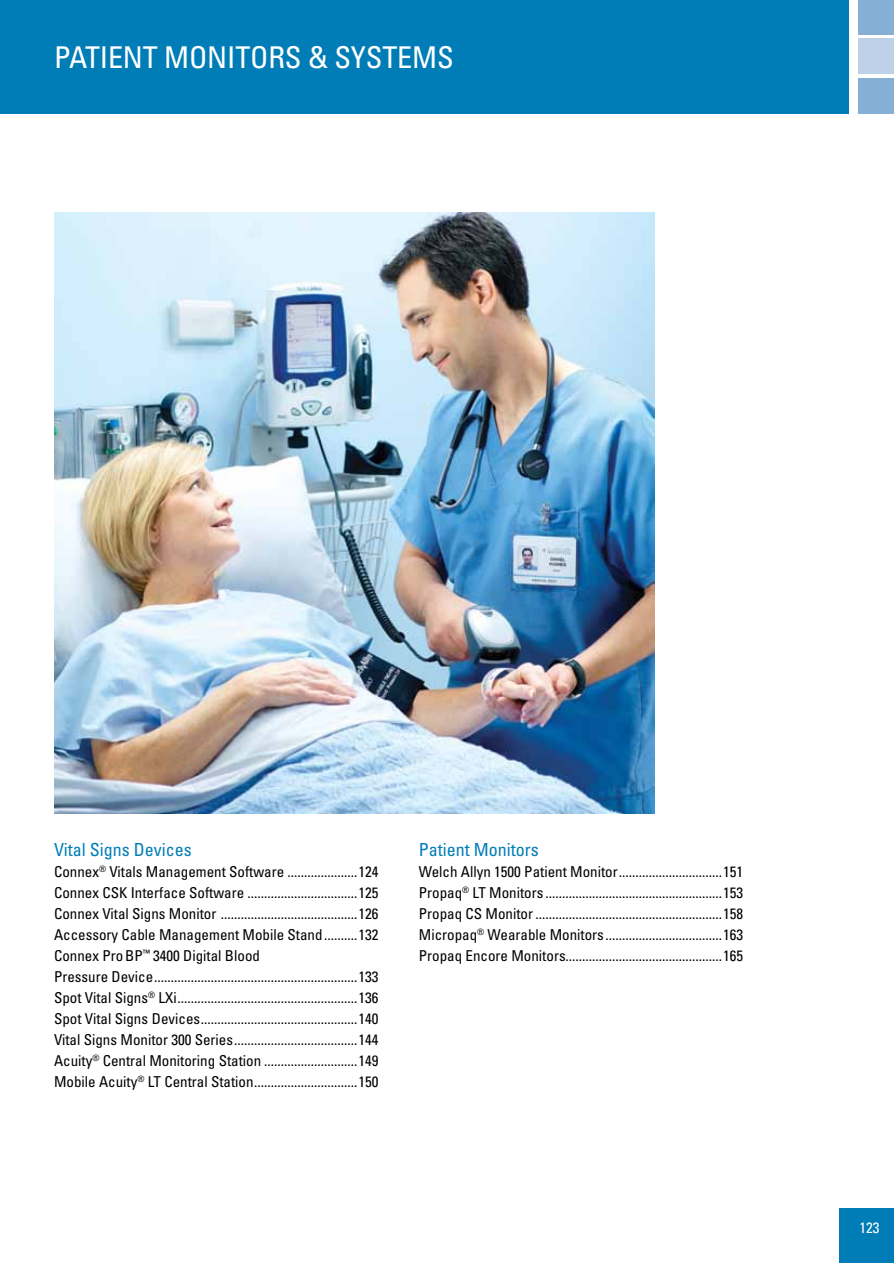
<style>
.page{position:relative;width:894px;height:1263px;background:#fff}
.page>*{position:absolute;margin:0;border:0;box-sizing:border-box;transform-origin:0 0}
.t1{font:condensed 30px "Univers";letter-spacing:-.005em;color:#fff}
.t2{font:condensed 18px "Univers";color:#007db6}
.t3{font:condensed 15px/21px "Univers";color:#000}
.t4{font:condensed 15px "Univers";color:#fff}
</style>
<div class="page">
<div style="left:839px;top:1209px;width:54px;height:54px;background:#007db6"></div>
<div style="left:858px;top:0;width:35px;height:34px;background:#85afd4"></div>
<div style="left:858px;top:39px;width:35px;height:35px;background:#bed2e7"></div>
<div style="left:0;top:0;width:848px;height:114px;background:#007db6"></div>
<div style="left:858px;top:78px;width:35px;height:36px;background:#85afd4"></div>
<img style="left:54px;top:213px;width:600px;height:600px">
<h1 class="t1" style="left:54px;top:39px;width:378px">Pati ent Monitors &amp; Systems</h1>
<p class="t2" style="left:54px;top:838px;width:139px">Vital Signs Devices</p>
<p class="t3" style="left:54px;top:861px;width:326px">Connex<sup>®</sup> Vitals Management Software .....................124<br>Connex CSK Interface Software .................................125<br>Connex Vital Signs Monitor .........................................126<br>Accessory Cable Management Mobile Stand..........132<br>Connex ProBP<sup>™</sup> 3400 Digital Blood<br>Pressure Device.............................................................133<br>Spot Vital Signs<sup>®</sup> LXi......................................................136<br>Spot Vital Signs Devices...............................................140<br>Vital Signs Monitor 300 Series.....................................144<br>Acuity<sup>®</sup> Central Monitoring Station ............................149<br>Mobile Acuity<sup>®</sup> LT Central Station...............................150</p>
<p class="t2" style="left:418px;top:838px;width:121px">Patient Monitors</p>
<p class="t3" style="left:418px;top:861px;width:326px;text-align:justify">Welch Allyn 1500 Patient Monitor...............................151<br>Propaq<sup>®</sup> LT Monitors .....................................................153<br>Propaq CS Monitor ........................................................158<br>Micropaq<sup>®</sup> Wearable Monitors...................................163<br>Propaq Encore Monitors...............................................165</p>
<p class="t4" style="left:859px;top:1218px;width:21px">123</p>
</div>
